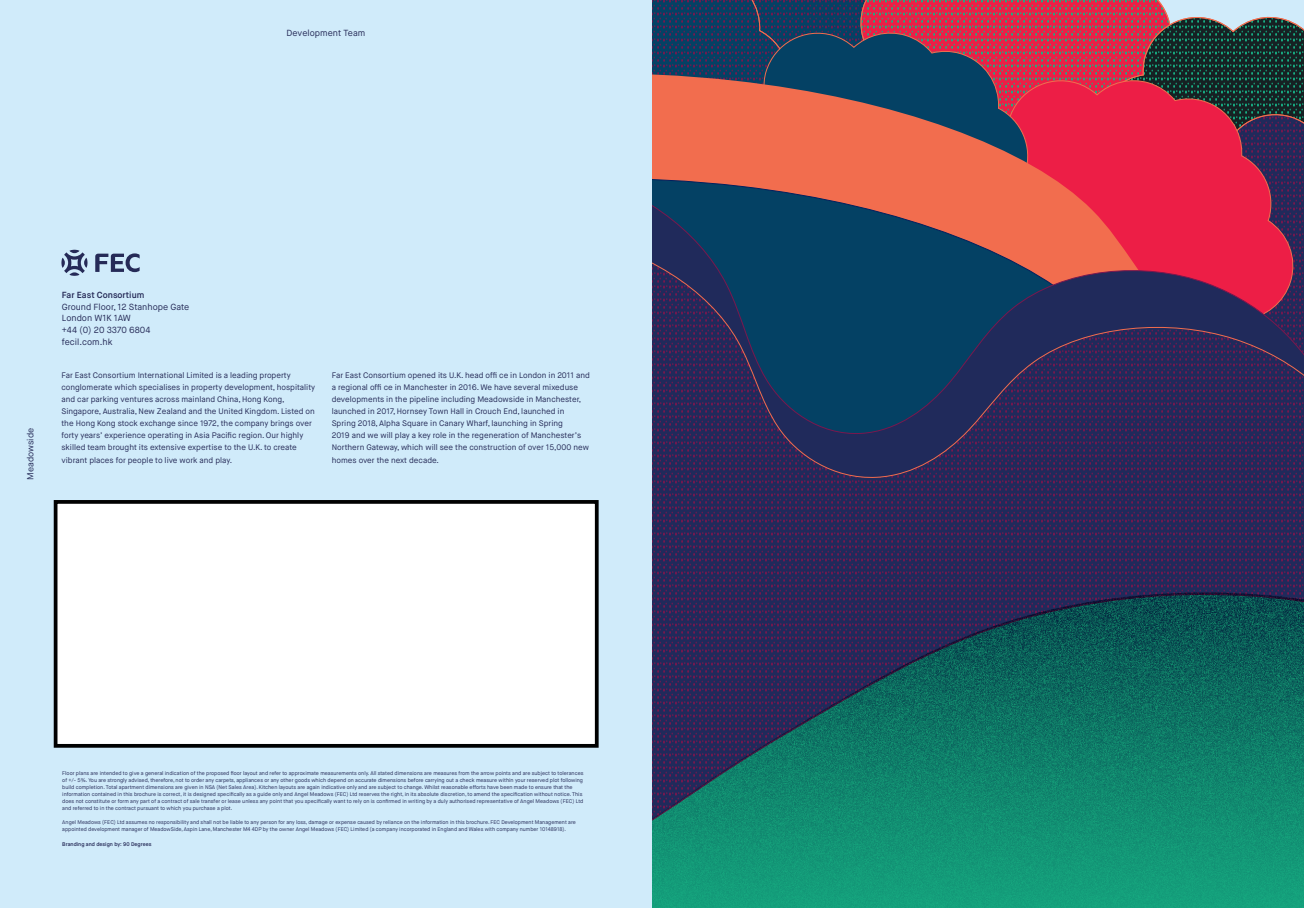
<style>
.page{position:relative;width:1304px;height:908px;background:#fff}
.page>*{position:absolute;margin:0;border:0;box-sizing:border-box;transform-origin:0 0}
.t1{font:8.8px/11.9px "Maison Neue";color:#252a57}
.t2{font:600 8.8px "Maison Neue";color:#252a57}
.t3{font:8px/12px "Maison Neue";color:#252a57}
.t4{font:5.3px/7.1px "Maison Neue";color:#252a57}
.t5{font:600 5.3px "Maison Neue";color:#252a57}
</style>
<div class="page">
<div style="left:0;top:0;width:652px;height:907px;background:#d0ebfa"></div>
<svg style="left:652px;top:0;width:164px;height:70px"></svg>
<svg style="left:841px;top:0;width:357px;height:70px"></svg>
<svg style="left:1077px;top:11px;width:227px;height:59px"></svg>
<svg style="left:1156px;top:36px;width:148px;height:34px"></svg>
<svg style="left:698px;top:27px;width:356px;height:43px"></svg>
<svg style="left:652px;top:70px;width:652px;height:90px"></svg>
<svg style="left:652px;top:160px;width:652px;height:65px"></svg>
<svg style="left:652px;top:225px;width:652px;height:336px"></svg>
<svg style="left:1035px;top:462px;width:269px;height:99px"></svg>
<img style="left:652px;top:561px;width:652px;height:346px">
<svg style="left:95px;top:253px;width:45px;height:19px"></svg>
<svg style="left:61px;top:249px;width:27px;height:27px"></svg>
<div style="left:54px;top:500px;width:545px;height:247px;background:#fff;border:4px solid #000"></div>
<h1 class="t1" style="left:287px;top:27px;width:80px">Development Team</h1>
<h1 class="t1" style="left:25px;top:480px;width:54px;rotate:-90deg">Meadowside</h1>
<h1 class="t2" style="left:62px;top:289px;width:84px">Far East Consortium</h1>
<h1 class="t1" style="left:62px;top:300px;width:129px">Ground Floor, 12 Stanhope Gate<br>London W1K 1AW<br>+44 (0) 20 3370 6804 fecil.com.hk</h1>
<p class="t3" style="left:61px;top:369px;width:255px">Far East Consortium International Limited is a leading property conglomerate which specialises in property development, hospitality and car parking ventures across mainland China, Hong Kong, Singapore, Australia, New Zealand and the United Kingdom. Listed on the Hong Kong stock exchange since 1972, the company brings over forty years’ experience operating in Asia Pacific region. Our highly skilled team brought its extensive expertise to the U.K. to create vibrant places for people to live work and play.</p>
<p class="t3" style="left:332px;top:369px;width:260px">Far East Consortium opened its U.K. head offi ce in London in 2011 and a regional offi ce in Manchester in 2016. We have several mixeduse developments in the pipeline including Meadowside in Manchester, launched in 2017, Hornsey Town Hall in Crouch End, launched in Spring 2018, Alpha Square in Canary Wharf, launching in Spring<br>2019 and we will play a key role in the regeneration of Manchester’s Northern Gateway, which will see the construction of over 15,000 new homes over the next decade.</p>
<p class="t4" style="left:62px;top:769px;width:523px">Floor plans are intended to give a general indication of the proposed floor layout and refer to approximate measurements only. All stated dimensions are measures from the arrow points and are subject to tolerances of +/- 5%. You are strongly advised, therefore, not to order any carpets, appliances or any other goods which depend on accurate dimensions before carrying out a check measure within your reserved plot following build completion. Total apartment dimensions are given in NSA (Net Sales Area). Kitchen layouts are again indicative only and are subject to change. Whilst reasonable efforts have been made to ensure that the information contained in this brochure is correct, it is designed specifically as a guide only and Angel Meadows (FEC) Ltd reserves the right, in its absolute discretion, to amend the specification without notice. This does not constitute or form any part of a contract of sale transfer or lease unless any point that you specifically want to rely on is confirmed in writing by a duly authorised representative of Angel Meadows (FEC) Ltd and referred to in the contract pursuant to which you purchase a plot.</p>
<p class="t4" style="left:62px;top:818px;width:515px">Angel Meadows (FEC) Ltd assumes no responsibility and shall not be liable to any person for any loss, damage or expense caused by reliance on the information in this brochure. FEC Development Management are appointed development manager of MeadowSide, Aspin Lane, Manchester M4 4DP by the owner Angel Meadows (FEC) Limited (a company incorporated in England and Wales with company number 10148918).</p>
<p class="t5" style="left:62px;top:840px;width:91px">Branding and design by: 90 Degrees</p>
</div>
